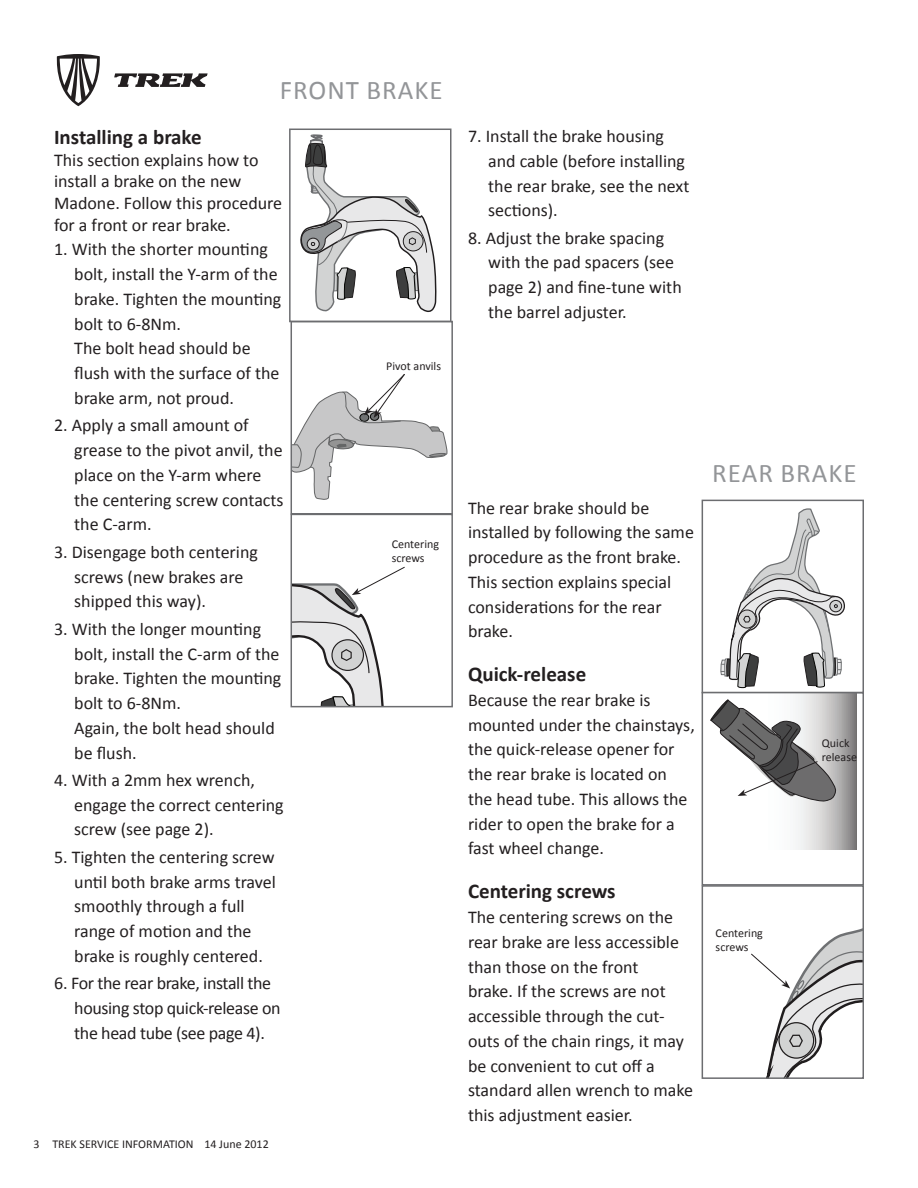
<style>
.page{position:relative;width:918px;height:1188px;background:#fff}
.page>*{position:absolute;margin:0;border:0;box-sizing:border-box;transform-origin:0 0}
.t1{font:27px "Calibri";letter-spacing:.04em;color:#939598}
.t2{font:700 21px "Calibri";color:#231f20}
.t3{font:18px/24.8px "Calibri";color:#231f20}
.t4{font:18px/24.8px "Calibri";letter-spacing:-.02em;color:#231f20}
.t5{font:12px/14.4px "Calibri";color:#231f20}
</style>
<div class="page">
<svg style="left:56px;top:54px;width:44px;height:52px"></svg>
<svg style="left:114px;top:73px;width:94px;height:14px"></svg>
<svg style="left:720px;top:508px;width:125px;height:181px"></svg>
<div style="left:702px;top:500px;width:162px;height:193px;border:2px solid #6c6d70"></div>
<div style="left:702px;top:885px;width:162px;height:194px;border:2px solid #6c6d70"></div>
<svg style="left:751px;top:886px;width:112px;height:192px"></svg>
<svg style="left:796px;top:695px;width:60px;height:155px;background:#b5b4b4"></svg>
<div style="left:702px;top:692px;width:162px;height:194px;border:2px solid #6c6d70"></div>
<svg style="left:300px;top:134px;width:137px;height:178px"></svg>
<div style="left:289px;top:129px;width:163px;height:193px;border:2px solid #6c6d70"></div>
<div style="left:291px;top:514px;width:162px;height:193px;border:2px solid #6c6d70"></div>
<svg style="left:291px;top:521px;width:114px;height:186px"></svg>
<svg style="left:710px;top:699px;width:127px;height:103px"></svg>
<div style="left:291px;top:321px;width:162px;height:193px;border:2px solid #6c6d70"></div>
<svg style="left:291px;top:374px;width:156px;height:126px"></svg>
<h1 class="t1" style="left:280px;top:73px;width:47px">Front</h1>
<h1 class="t1" style="left:366px;top:73px;width:78px">Brake</h1>
<p class="t2" style="left:54px;top:124px;width:149px">Installing a brake</p>
<p class="t3" style="left:54px;top:149px;width:230px;line-height:21.6px">This section explains how to install a brake on the new<br>Madone. Follow this procedure for a front or rear brake.</p>
<p class="t3" style="left:74px;top:237px;width:209px;text-indent:-20px">1. With the shorter mounting bolt, install the Y-arm of the brake. Tighten the mounting bolt to 6-8Nm.<br>The bolt head should be flush with the surface of the brake arm, not proud.</p>
<p class="t3" style="left:74px;top:413px;width:211px;text-indent:-20px">2. Apply a small amount of grease to the pivot anvil, the place on the Y-arm where the centering screw contacts the C-arm.</p>
<p class="t3" style="left:74px;top:540px;width:185px;text-indent:-20px">3. Disengage both centering screws (new brakes are shipped this way).</p>
<p class="t3" style="left:74px;top:616px;width:209px;text-indent:-20px">3. With the longer mounting bolt, install the C-arm of the brake. Tighten the mounting bolt to 6-8Nm.<br>Again, the bolt head should be flush.</p>
<p class="t3" style="left:74px;top:768px;width:211px;text-indent:-20px">4. With a 2mm hex wrench, engage the correct centering screw (see page 2).</p>
<p class="t3" style="left:74px;top:845px;width:203px;text-indent:-20px">5. Tighten the centering screw until both brake arms travel smoothly through a full range of motion and the brake is roughly centered.</p>
<p class="t4" style="left:74px;top:971px;width:208px;text-indent:-20px">6. For the rear brake, install the housing stop quick-release on the head tube (see page 4).</p>
<p class="t5" style="left:33px;top:1136px;width:237px">3 TREK SERVICE INFORMATION 14 June 2012</p>
<p class="t5" style="left:386px;top:359px;width:56px">Pivot anvils</p>
<p class="t5" style="left:392px;top:537px;width:49px">Centering screws</p>
<p class="t3" style="left:488px;top:124px;width:203px;text-indent:-20px">7. Install the brake housing and cable (before installing the rear brake, see the next sections).</p>
<p class="t3" style="left:488px;top:225px;width:195px;text-indent:-20px">8. Adjust the brake spacing with the pad spacers (see page 2) and fine-tune with the barrel adjuster.</p>
<p class="t3" style="left:468px;top:495px;width:227px">The rear brake should be installed by following the same procedure as the front brake.<br>This section explains special considerations for the rear brake.</p>
<p class="t2" style="left:468px;top:661px;width:120px">Quick-release</p>
<p class="t3" style="left:468px;top:688px;width:228px">Because the rear brake is mounted under the chainstays, the quick-release opener for the rear brake is located on the head tube. This allows the rider to open the brake for a fast wheel change.</p>
<p class="t2" style="left:468px;top:878px;width:149px">Centering screws</p>
<p class="t3" style="left:468px;top:905px;width:227px">The centering screws on the rear brake are less accessible than those on the front<br>brake. If the screws are not accessible through the cut&shy;outs of the chain rings, it may be convenient to cut off a standard allen wrench to make this adjustment easier.</p>
<h1 class="t1" style="left:712px;top:456px;width:146px">Rear Brake</h1>
<p class="t5" style="left:822px;top:735px;width:37px">Quick release</p>
<p class="t5" style="left:716px;top:926px;width:49px">Centering screws</p>
</div>
